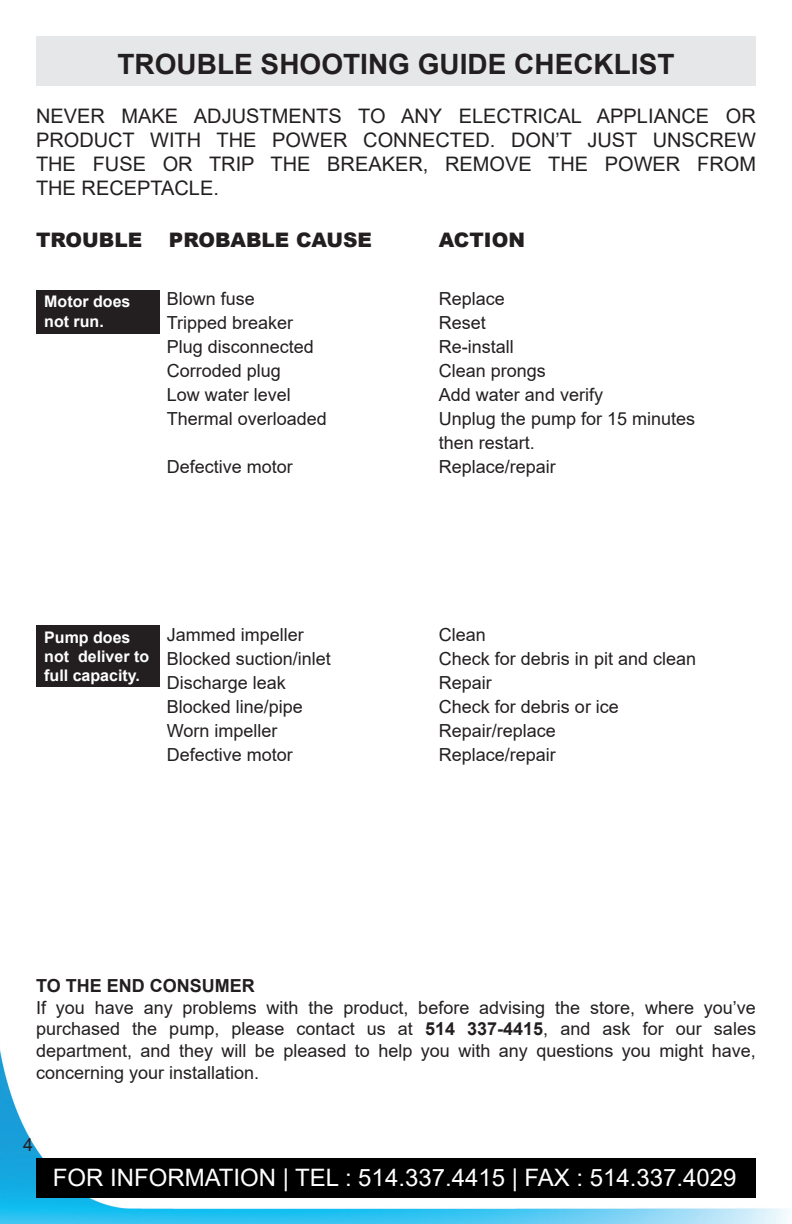
<style>
.page{position:relative;width:792px;height:1224px;background:#fff}
.page>*{position:absolute;margin:0;border:0;box-sizing:border-box;transform-origin:0 0}
.t1{font:700 28px "Arial";color:#231f20}
.t2{font:24px "Arial";color:#fff}
.t3{font:20px/24px "Arial";color:#231f20;text-align:justify}
.t4{font:900 20px "Arial";color:#231f20}
.t5{font:18px/24px "Arial";color:#231f20}
.t6{font:700 18px "Arial";color:#231f20}
.t7{font:700 16px/19.2px "Arial";color:#fff}
.s1{font-weight:700}
</style>
<div class="page">
<img style="left:0;top:1050px;width:788px;height:174px">
<div style="left:36px;top:36px;width:720px;height:49px;background:#e6e7e9"></div>
<div style="left:36px;top:290px;width:124px;height:43px;background:#231f20"></div>
<div style="left:36px;top:625px;width:124px;height:62px;background:#231f20"></div>
<div style="left:36px;top:1159px;width:720px;height:39px;background:#000"></div>
<p class="t1" style="left:118px;top:44px;width:558px">TROUBLE SHOOTING GUIDE CHECKLIST</p>
<p class="t3" style="left:36px;top:103px;width:722px">NEVER MAKE ADJUSTMENTS TO ANY ELECTRICAL APPLIANCE OR PRODUCT WITH THE POWER CONNECTED. DON’T JUST UNSCREW THE FUSE OR TRIP THE BREAKER, REMOVE THE POWER FROM THE RECEPTACLE.</p>
<p class="t4" style="left:36px;top:226px;width:108px">TROUBLE</p>
<p class="t4" style="left:169px;top:226px;width:205px">PROBABLE CAUSE</p>
<p class="t4" style="left:439px;top:226px;width:88px">ACTION</p>
<p class="t7" style="left:44px;top:292px;width:88px">Motor does not run.</p>
<p class="t5" style="left:167px;top:286px;width:90px">Blown fuse</p>
<p class="t5" style="left:167px;top:310px;width:162px">Tripped breaker<br>Plug disconnected<br>Corroded plug<br>Low water level<br>Thermal overloaded</p>
<p class="t5" style="left:167px;top:454px;width:128px">Defective motor</p>
<p class="t7" style="left:44px;top:628px;width:106px">Pump does not deliver to full capacity.</p>
<p class="t5" style="left:167px;top:622px;width:166px">Jammed impeller<br>Blocked suction/inlet<br>Discharge leak<br>Blocked line/pipe<br>Worn impeller<br>Defective motor</p>
<p class="t5" style="left:439px;top:286px;width:258px">Replace<br>Reset<br>Re-install<br>Clean prongs<br>Add water and verify<br>Unplug the pump for 15 minutes then restart.</p>
<p class="t5" style="left:439px;top:454px;width:119px">Replace/repair</p>
<p class="t5" style="left:439px;top:622px;width:259px">Clean<br>Check for debris in pit and clean<br>Repair<br>Check for debris or ice<br>Repair/replace<br>Replace/repair</p>
<p class="t6" style="left:36px;top:973px;width:220px">TO THE END CONSUMER</p>
<p class="t5" style="left:36px;top:996px;width:722px;line-height:21.6px;text-align:justify">If you have any problems with the product, before advising the store, where you’ve purchased the pump, please contact us at <span class="s1">514 337-4415</span>, and ask for our sales department, and they will be pleased to help you with any questions you might have, concerning your installation.</p>
<p class="t5" style="left:23px;top:1133px;width:12px">4</p>
<p class="t2" style="left:53px;top:1162px;width:685px">FOR INFORMATION | TEL : 514.337.4415 | FAX : 514.337.4029</p>
</div>
